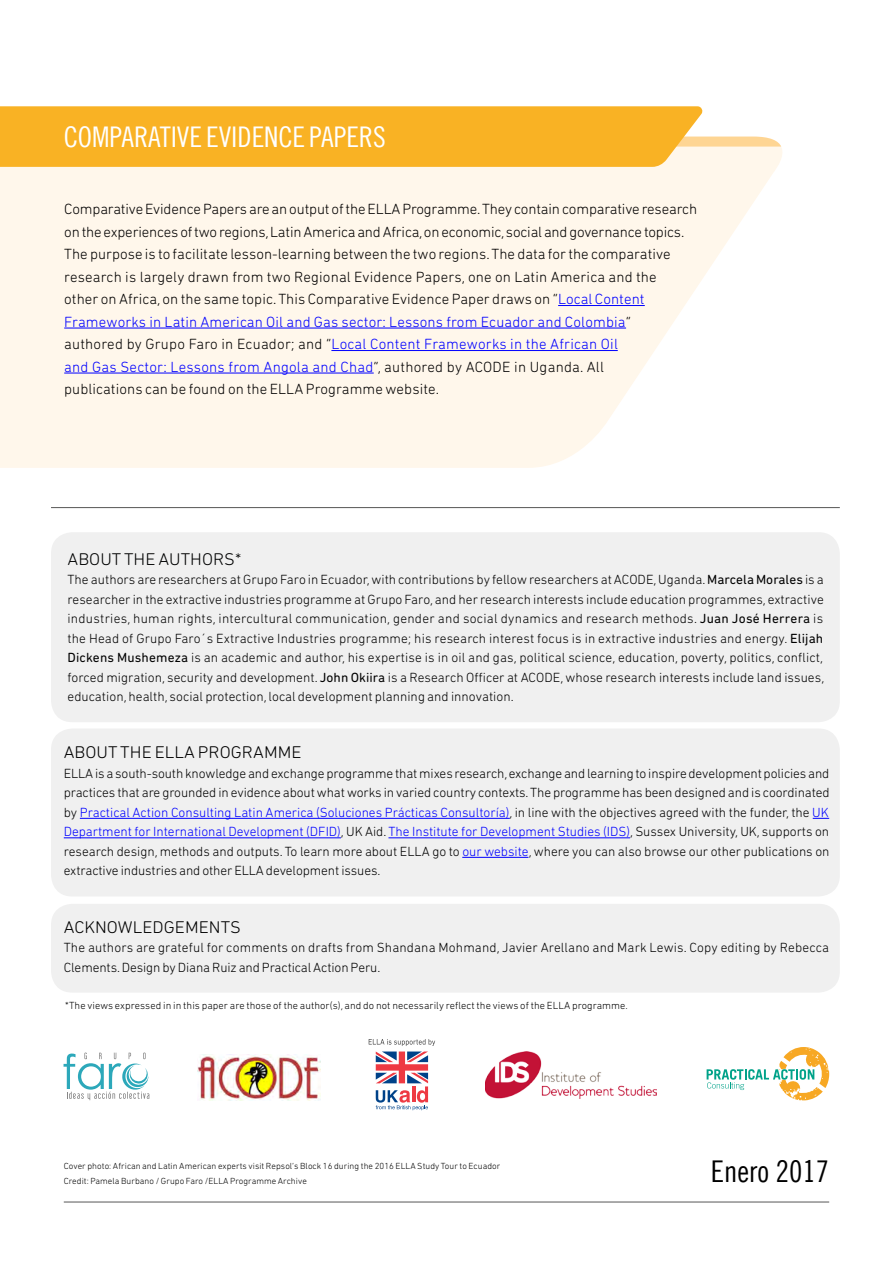
<style>
.page{position:relative;width:893px;height:1263px;background:#fff}
.page>*{position:absolute;margin:0;border:0;box-sizing:border-box;transform-origin:0 0}
.t1{font:30px "Trade Gothic LT Cond Eighteen";color:#000}
.t2{font:28.5px "Trade Gothic LT Cond Eighteen";letter-spacing:-.005em;color:#fff}
.t3{font:300 17.25px "DIN Next Rounded LT Pro";letter-spacing:.005em;color:#000;scale:1.05 1}
.t4{font:300 17.25px "DIN Next Rounded LT Pro";letter-spacing:.005em;color:#010202;scale:1.05 1}
.t5{font:300 15px/22.5px "DIN Next Rounded LT Pro";letter-spacing:.005em;color:#000}
.t6{font:300 13.5px/19.5px "DIN Next Rounded LT Pro";letter-spacing:.005em;color:#000;text-align:justify}
.t7{font:300 10.5px "DIN Next Rounded LT Pro";letter-spacing:.005em;color:#000}
.t8{font:300 9px/14.7px "DIN Next Rounded LT Pro";letter-spacing:.005em;color:#000}
.s1{color:#00f}
.s2{font-weight:400}
</style>
<div class="page">
<svg style="left:0;top:147px;width:782px;height:321px;background:#fef7ed"></svg>
<hr style="left:64px;top:1201px;width:765px;height:1px;background:#575756">
<svg style="left:0;top:106px;width:781px;height:61px;background:#f9ba3c"></svg>
<hr style="left:558px;top:305px;width:87px;height:1px;background:#00f">
<hr style="left:64px;top:328px;width:562px;height:1px;background:#00f">
<hr style="left:331px;top:350px;width:287px;height:1px;background:#00f">
<hr style="left:64px;top:373px;width:310px;height:1px;background:#00f">
<hr style="left:51px;top:507px;width:789px;height:1px;background:#575756">
<img style="left:779px;top:1047px;width:50px;height:53px">
<svg style="left:707px;top:1069px;width:107px;height:21px"></svg>
<img style="left:485px;top:1051px;width:171px;height:47px">
<svg style="left:369px;top:1039px;width:66px;height:71px"></svg>
<div style="left:51px;top:904px;width:789px;height:88px;background:#f0f0f0;border-radius:21px"></div>
<div style="left:51px;top:728px;width:789px;height:168px;background:#f0f0f0;border-radius:21px"></div>
<div style="left:51px;top:532px;width:789px;height:190px;background:#f0f0f0;border-radius:21px"></div>
<hr style="left:80px;top:818px;width:430px;height:1px;background:#00f">
<svg style="left:813px;top:818px;width:16px;height:1px"></svg>
<hr style="left:64px;top:837px;width:277px;height:1px;background:#00f">
<hr style="left:388px;top:837px;width:242px;height:1px;background:#00f">
<hr style="left:462px;top:857px;width:66px;height:1px;background:#00f">
<img style="left:198px;top:1055px;width:122px;height:46px">
<svg style="left:64px;top:1052px;width:85px;height:48px"></svg>
<h2 class="t2" style="left:64px;top:120px;width:323px">COMPARATIVE EVIDENCE PAPERS</h2>
<p class="t5" style="left:64px;top:197px;width:634px">Comparative Evidence Papers are an output of the ELLA Programme. They contain comparative research on the experiences of two regions, Latin America and Africa, on economic, social and governance topics.<br>The purpose is to facilitate lesson-learning between the two regions. The data for the comparative research is largely drawn from two Regional Evidence Papers, one on Latin America and the<br>other on Africa, on the same topic. This Comparative Evidence Paper draws on “<span class="s1">Local Content Frameworks in Latin American Oil and Gas sector: Lessons from Ecuador and Colombia</span>”<br>authored by Grupo Faro in Ecuador; and “<span class="s1">Local Content Frameworks in the African Oil<br>and Gas Sector: Lessons from Angola and Chad</span>”, authored by ACODE in Uganda. All<br>publications can be found on the ELLA Programme website.</p>
<p class="t4" style="left:68px;top:549px;width:167px">ABOUT THE AUTHORS*</p>
<p class="t6" style="left:68px;top:570px;width:758px">The authors are researchers at Grupo Faro in Ecuador, with contributions by fellow researchers at ACODE, Uganda. <span class="s2">Marcela Morales</span> is a researcher in the extractive industries programme at Grupo Faro, and her research interests include education programmes, extractive industries, human rights, intercultural communication, gender and social dynamics and research methods. <span class="s2">Juan José Herrera</span> is the Head of Grupo Faro´s Extractive Industries programme; his research interest focus is in extractive industries and energy. <span class="s2">Elijah Dickens Mushemeza</span> is an academic and author, his expertise is in oil and gas, political science, education, poverty, politics, conflict, forced migration, security and development. <span class="s2">John Okiira</span> is a Research Officer at ACODE, whose research interests include land issues, education, health, social protection, local development planning and innovation.</p>
<p class="t3" style="left:64px;top:743px;width:228px">ABOUT THE ELLA PROGRAMME</p>
<p class="t6" style="left:64px;top:763px;width:767px">ELLA is a south-south knowledge and exchange programme that mixes research, exchange and learning to inspire development policies and practices that are grounded in evidence about what works in varied country contexts. The programme has been designed and is coordinated by <span class="s1">Practical Action Consulting Latin America (Soluciones Prácticas Consultoría)</span>, in line with the objectives agreed with the funder, the <span class="s1">UK Department for International Development (DFID)</span>, UK Aid. <span class="s1">The Institute for Development Studies (IDS)</span>, Sussex University, UK, supports on research design, methods and outputs. To learn more about ELLA go to <span class="s1">our website</span>, where you can also browse our other publications on extractive industries and other ELLA development issues.</p>
<p class="t3" style="left:64px;top:917px;width:170px">ACKNOWLEDGEMENTS</p>
<p class="t6" style="left:64px;top:937px;width:767px">The authors are grateful for comments on drafts from Shandana Mohmand, Javier Arellano and Mark Lewis. Copy editing by Rebecca<br>Clements. Design by Diana Ruiz and Practical Action Peru.</p>
<p class="t7" style="left:65px;top:999px;width:564px">*The views expressed in in this paper are those of the author(s), and do not necessarily reflect the views of the ELLA programme.</p>
<p class="t8" style="left:64px;top:1158px;width:438px">Cover photo: African and Latin American experts visit Repsol’s Block 16 during the 2016 ELLA Study Tour to Ecuador<br>Credit: Pamela Burbano / Grupo Faro /ELLA Programme Archive</p>
<h1 class="t1" style="left:711px;top:1153px;width:120px">Enero 2017</h1>
</div>
